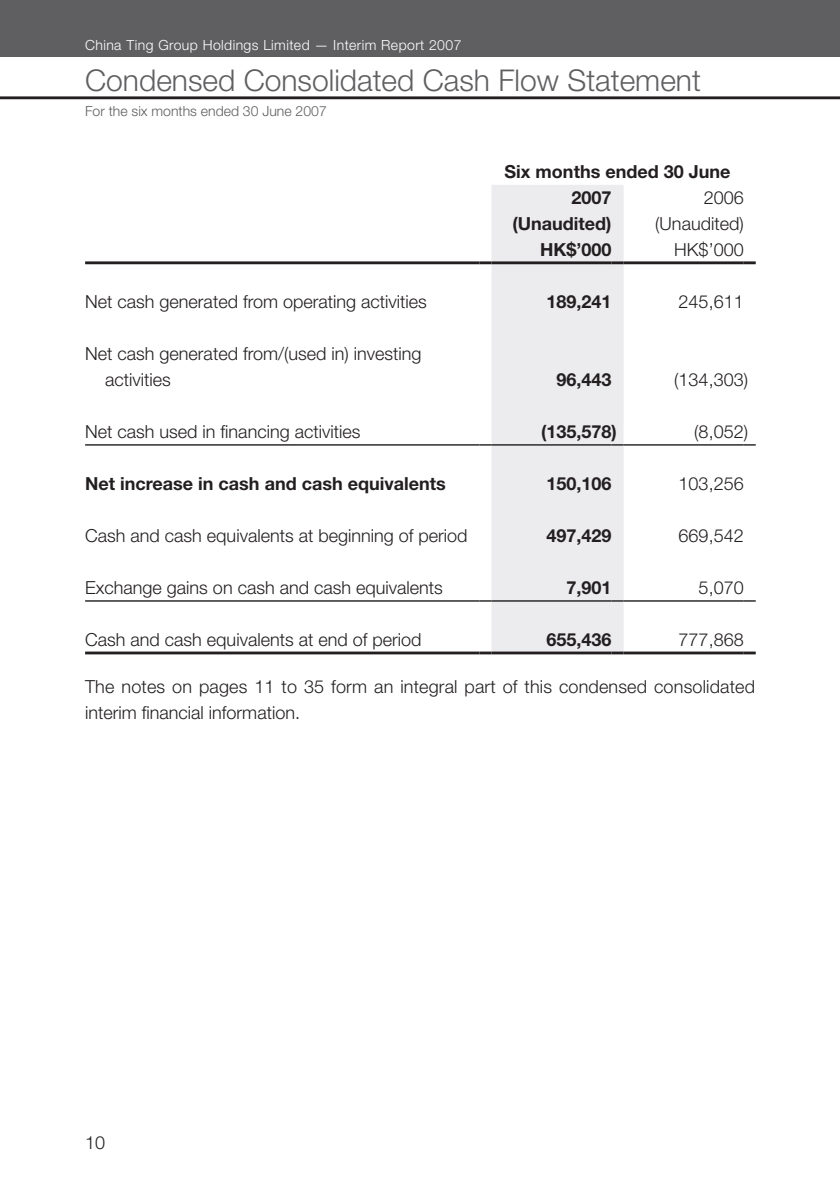
<style>
.page{position:relative;width:840px;height:1191px;background:#fff}
.page>*{position:absolute;margin:0;border:0;box-sizing:border-box;transform-origin:0 0}
.t1{font:300 30px "Helvetica Neue LT Std";color:#5f5f62}
.t2{font:300 18px/26px "Helvetica Neue LT Std";color:#231f20}
.t3{font:700 18px/26px "Helvetica Neue LT Std";color:#231f20}
.t4{font:300 14px "Helvetica Neue LT Std";letter-spacing:.03em;color:#fff}
.t5{font:300 14px "Helvetica Neue LT Std";color:#5f5f62}
</style>
<div class="page">
<div style="left:0;top:0;width:839px;height:57px;background:#5f5f62"></div>
<hr style="left:0;top:96px;width:839px;height:3px;background:#231f20">
<div style="left:491px;top:185px;width:132px;height:466px;background:#ececee"></div>
<hr style="left:85px;top:261px;width:394px;height:3px;background:#231f20">
<svg style="left:479px;top:261px;width:12px;height:3px"></svg>
<hr style="left:491px;top:261px;width:120px;height:3px;background:#231f20">
<svg style="left:611px;top:261px;width:12px;height:3px"></svg>
<hr style="left:623px;top:261px;width:120px;height:3px;background:#231f20">
<svg style="left:743px;top:261px;width:12px;height:3px"></svg>
<hr style="left:85px;top:651px;width:394px;height:3px;background:#231f20">
<svg style="left:479px;top:651px;width:12px;height:3px"></svg>
<hr style="left:491px;top:651px;width:120px;height:3px;background:#231f20">
<svg style="left:611px;top:651px;width:12px;height:3px"></svg>
<hr style="left:623px;top:651px;width:120px;height:3px;background:#231f20">
<svg style="left:743px;top:651px;width:12px;height:3px"></svg>
<hr style="left:85px;top:600px;width:394px;height:1px;background:#231f20">
<svg style="left:479px;top:600px;width:12px;height:1px"></svg>
<hr style="left:491px;top:600px;width:120px;height:1px;background:#231f20">
<svg style="left:611px;top:600px;width:12px;height:1px"></svg>
<hr style="left:623px;top:600px;width:120px;height:1px;background:#231f20">
<svg style="left:743px;top:600px;width:12px;height:1px"></svg>
<hr style="left:85px;top:444px;width:394px;height:1px;background:#231f20">
<svg style="left:479px;top:444px;width:12px;height:1px"></svg>
<hr style="left:491px;top:444px;width:120px;height:1px;background:#231f20">
<svg style="left:611px;top:444px;width:12px;height:1px"></svg>
<hr style="left:623px;top:444px;width:120px;height:1px;background:#231f20">
<svg style="left:743px;top:444px;width:12px;height:1px"></svg>
<p class="t4" style="left:85px;top:37px;width:377px">China Ting Group Holdings Limited — Interim Report 2007</p>
<h1 class="t1" style="left:85px;top:62px;width:617px">Condensed Consolidated Cash Flow Statement</h1>
<p class="t5" style="left:85px;top:102px;width:243px">For the six months ended 30 June 2007</p>
<p class="t3" style="left:571px;top:158px;width:160px;text-indent:-67px">Six months ended 30 June<br>2007</p>
<p class="t2" style="left:703px;top:184px;width:42px">2006</p>
<p class="t3" style="left:512px;top:210px;width:100px">(Unaudited)</p>
<p class="t2" style="left:655px;top:210px;width:90px">(Unaudited)</p>
<p class="t3" style="left:540px;top:236px;width:73px">HK$’000</p>
<p class="t2" style="left:674px;top:236px;width:71px">HK$’000</p>
<p class="t2" style="left:85px;top:288px;width:343px">Net cash generated from operating activities</p>
<p class="t3" style="left:546px;top:288px;width:67px">189,241</p>
<p class="t2" style="left:678px;top:288px;width:67px">245,611</p>
<p class="t2" style="left:105px;top:340px;width:318px;text-indent:-20px">Net cash generated from/(used in) investing activities</p>
<p class="t3" style="left:556px;top:366px;width:57px">96,443</p>
<p class="t2" style="left:674px;top:366px;width:75px">(134,303)</p>
<p class="t2" style="left:85px;top:418px;width:277px">Net cash used in financing activities</p>
<p class="t3" style="left:541px;top:418px;width:77px">(135,578)</p>
<p class="t2" style="left:694px;top:418px;width:55px">(8,052)</p>
<p class="t3" style="left:85px;top:470px;width:362px">Net increase in cash and cash equivalents</p>
<p class="t3" style="left:546px;top:470px;width:67px">150,106</p>
<p class="t2" style="left:678px;top:470px;width:67px">103,256</p>
<p class="t2" style="left:85px;top:522px;width:384px">Cash and cash equivalents at beginning of period</p>
<p class="t3" style="left:546px;top:522px;width:67px">497,429</p>
<p class="t2" style="left:678px;top:522px;width:67px">669,542</p>
<p class="t2" style="left:85px;top:574px;width:359px">Exchange gains on cash and cash equivalents</p>
<p class="t3" style="left:566px;top:574px;width:47px">7,901</p>
<p class="t2" style="left:698px;top:574px;width:47px">5,070</p>
<p class="t2" style="left:85px;top:626px;width:338px">Cash and cash equivalents at end of period</p>
<p class="t3" style="left:546px;top:626px;width:67px">655,436</p>
<p class="t2" style="left:678px;top:626px;width:67px">777,868</p>
<p class="t2" style="left:85px;top:673px;width:671px">The notes on pages 11 to 35 form an integral part of this condensed consolidated interim financial information.</p>
<p class="t2" style="left:85px;top:1129px;width:22px">10</p>
</div>
